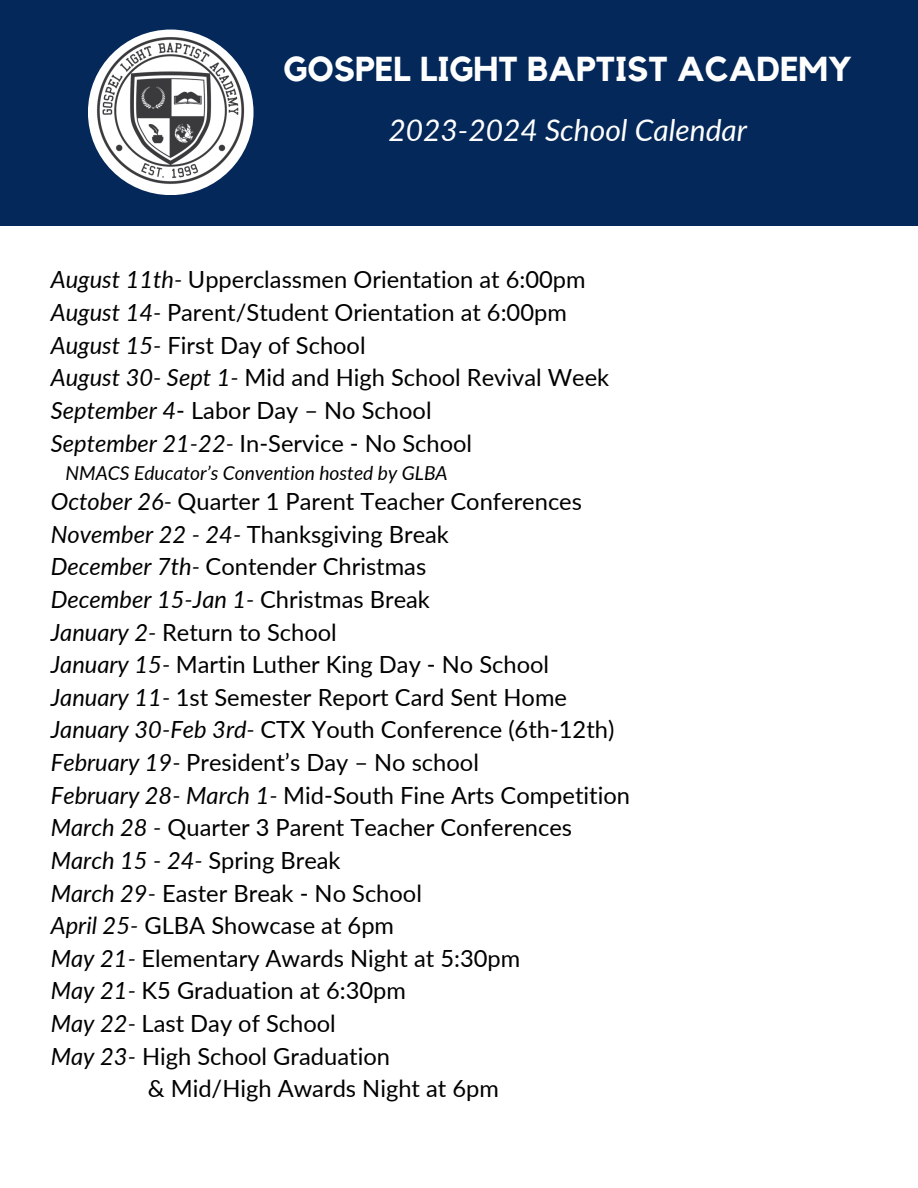
<style>
.page{position:relative;width:918px;height:1188px;background:#fff}
.page>*{position:absolute;margin:0;border:0;box-sizing:border-box;transform-origin:0 0}
.t1{font:700 34.5px "Kollektif";color:#fff}
.t2{font:italic 30px "Lato";color:#fff}
.t3{font:23.7px "Lato";color:#000}
.t4{font:italic 23.7px "Lato";color:#000}
.t5{font:italic 19.2px "Lato";color:#000}
.s1{font-style:italic}
.s2{font-style:normal}
</style>
<div class="page">
<div style="left:0;top:0;width:918px;height:225px;background:#032859"></div>
<img style="left:92px;top:30px;width:158px;height:165px">
<p class="t1" style="left:283px;top:53px;width:570px">GOSPEL LIGHT BAPTIST ACADEMY</p>
<p class="t2" style="left:388px;top:111px;width:360px">2023-2024 School Calendar</p>
<p class="t3" style="left:51px;top:265px;width:536px"><span class="s1">August 11th-</span> Upperclassmen Orientation at 6:00pm</p>
<p class="t3" style="left:51px;top:298px;width:518px"><span class="s1">August 14-</span> Parent/Student Orientation at 6:00pm</p>
<p class="t3" style="left:51px;top:330px;width:316px"><span class="s1">August 15-</span> First Day of School</p>
<p class="t3" style="left:51px;top:363px;width:560px"><span class="s1">August 30- Sept 1-</span> Mid and High School Revival Week</p>
<p class="t3" style="left:51px;top:396px;width:382px"><span class="s1">September 4</span>- Labor Day – No School</p>
<p class="t3" style="left:51px;top:428px;width:423px"><span class="s1">September 21-22-</span> In-Service - No School</p>
<p class="t5" style="left:66px;top:461px;width:384px">NMACS Educator’s Convention hosted by GLBA</p>
<p class="t3" style="left:51px;top:487px;width:533px"><span class="s1">October 26-</span> Quarter 1 Parent Teacher Conferences</p>
<p class="t3" style="left:51px;top:519px;width:400px"><span class="s1">November 22 - 24-</span> Thanksgiving Break</p>
<p class="t3" style="left:51px;top:552px;width:377px"><span class="s1">December 7th-</span> Contender Christmas</p>
<p class="t4" style="left:51px;top:585px;width:381px">December 15-Jan 1- <span class="s2">Christmas Break</span></p>
<p class="t3" style="left:51px;top:617px;width:288px"><span class="s1">January 2-</span> Return to School</p>
<p class="t3" style="left:51px;top:650px;width:500px"><span class="s1">January 15-</span> Martin Luther King Day - No School</p>
<p class="t3" style="left:51px;top:682px;width:518px"><span class="s1">January 11-</span> 1st Semester Report Card Sent Home</p>
<p class="t3" style="left:51px;top:715px;width:565px"><span class="s1">January 30-Feb 3rd-</span> CTX Youth Conference (6th-12th)</p>
<p class="t3" style="left:51px;top:748px;width:430px"><span class="s1">February 19-</span> President’s Day – No school</p>
<p class="t3" style="left:51px;top:780px;width:581px"><span class="s1">February 28- March 1-</span> Mid-South Fine Arts Competition</p>
<p class="t3" style="left:51px;top:813px;width:523px"><span class="s1">March 28 -</span> Quarter 3 Parent Teacher Conferences</p>
<p class="t4" style="left:51px;top:846px;width:291px">March 15 - 24- <span class="s2">Spring Break</span></p>
<p class="t3" style="left:51px;top:878px;width:373px"><span class="s1">March 29-</span> Easter Break - No School</p>
<p class="t3" style="left:51px;top:911px;width:345px"><span class="s1">April 25-</span> GLBA Showcase at 6pm</p>
<p class="t3" style="left:51px;top:943px;width:471px"><span class="s1">May 21-</span> Elementary Awards Night at 5:30pm</p>
<p class="t3" style="left:51px;top:976px;width:357px"><span class="s1">May 21-</span> K5 Graduation at 6:30pm</p>
<p class="t3" style="left:51px;top:1009px;width:287px"><span class="s1">May 22-</span> Last Day of School</p>
<p class="t3" style="left:51px;top:1041px;width:341px"><span class="s1">May 23-</span> High School Graduation</p>
<p class="t3" style="left:148px;top:1074px;width:353px">&amp; Mid/High Awards Night at 6pm</p>
</div>
